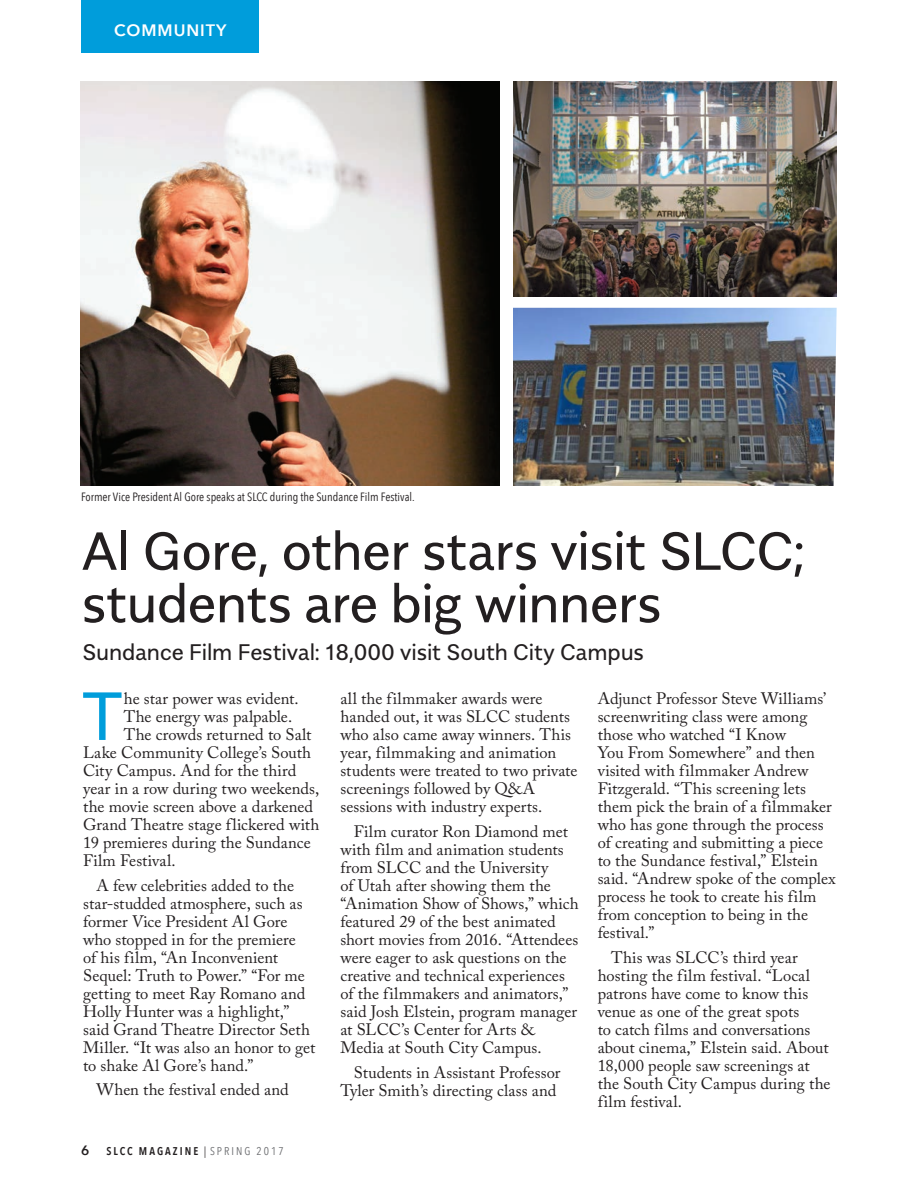
<style>
.page{position:relative;width:918px;height:1188px;background:#fff}
.page>*{position:absolute;margin:0;border:0;box-sizing:border-box;transform-origin:0 0}
.t1{font:67.95px "Alergia Normal";color:#009ddb}
.t2{font:53.4px/52.5px "Alergia Normal";letter-spacing:-.015em;color:#231f20}
.t3{font:22.5px "Alergia Normal";letter-spacing:-.005em;color:#231f20}
.t4{font:16.5px/18px "Adobe Caslon Pro";color:#231f20}
.t5{font:600 16.5px "Avenir Next";letter-spacing:.06em;color:#fff}
.t6{font:600 13.5px "Avenir Next";color:#231f20}
.t7{font:12px "Avenir Next Condensed";color:#231f20}
.t8{font:600 11.25px "Avenir Next Condensed";letter-spacing:.18em;color:#231f20}
.s1{font-family:"Adobe Caslon Pro";font-weight:400}
.s2{font-weight:400;color:#6c6d70}
</style>
<div class="page">
<div style="left:81px;top:0;width:178px;height:53px;background:#009ddb"></div>
<img style="left:81px;top:81px;width:419px;height:405px">
<img style="left:513px;top:308px;width:324px;height:178px">
<img style="left:513px;top:81px;width:324px;height:216px">
<p class="t5" style="left:114px;top:16px;width:114px">COMMUNITY</p>
<p class="t7" style="left:81px;top:486px;width:335px">Former Vice President Al Gore speaks at SLCC during the Sundance Film Festival.</p>
<p class="t2" style="left:82px;top:520px;width:725px">Al Gore, other stars visit SLCC; students are big winners</p>
<p class="t3" style="left:82px;top:635px;width:563px">Sundance Film Festival: 18,000 visit South City Campus</p>
<p class="t1" style="left:82px;top:664px;width:42px">T</p>
<p class="t4" style="left:124px;top:689px;width:176px">he star power was evident.</p>
<p class="t4" style="left:124px;top:707px;width:170px">The energy was palpable.</p>
<p class="t4" style="left:124px;top:725px;width:189px">The crowds returned to Salt</p>
<p class="t4" style="left:83px;top:743px;width:230px">Lake Community College’s South</p>
<p class="t4" style="left:83px;top:761px;width:215px">City Campus. And for the third</p>
<p class="t4" style="left:83px;top:779px;width:238px">year in a row during two weekends,</p>
<p class="t4" style="left:83px;top:797px;width:232px">the movie screen above a darkened</p>
<p class="t4" style="left:83px;top:815px;width:238px">Grand Theatre stage flickered with</p>
<p class="t4" style="left:83px;top:833px;width:229px">19 premieres during the Sundance</p>
<p class="t4" style="left:83px;top:851px;width:94px">Film Festival.</p>
<p class="t4" style="left:83px;top:876px;width:234px;text-indent:13px">A few celebrities added to the star-studded atmosphere, such as former Vice President Al Gore who stopped in for the premiere<br>of his film, “An Inconvenient<br>Sequel: Truth to Power.” “For me getting to meet Ray Romano and<br>Holly Hunter was a highlight,” said Grand Theatre Director Seth<br>Miller. “It was also an honor to get to shake Al Gore’s hand.”</p>
<p class="t4" style="left:97px;top:1081px;width:194px">When the festival ended and</p>
<p class="t6" style="left:81px;top:1139px;width:10px">6</p>
<p class="t8" style="left:106px;top:1141px;width:179px">SLCC MAGAZINE <span class="s1">|</span> <span class="s2">SPRING 2017</span></p>
<p class="t4" style="left:340px;top:689px;width:239px">all the filmmaker awards were handed out, it was SLCC students who also came away winners. This year, filmmaking and animation students were treated to two private screenings followed by Q&amp;A sessions with industry experts.</p>
<p class="t4" style="left:340px;top:822px;width:240px;text-indent:13px">Film curator Ron Diamond met with film and animation students from SLCC and the University<br>of Utah after showing them the “Animation Show of Shows,” which featured 29 of the best animated short movies from 2016. “Attendees were eager to ask questions on the creative and technical experiences of the filmmakers and animators,” said Josh Elstein, program manager at SLCC’s Center for Arts &amp;<br>Media at South City Campus.</p>
<p class="t4" style="left:340px;top:1063px;width:221px;text-align:right">Students in Assistant Professor<br>Tyler Smith’s directing class and</p>
<p class="t4" style="left:598px;top:689px;width:239px">Adjunct Professor Steve Williams’ screenwriting class were among those who watched “I Know<br>You From Somewhere” and then visited with filmmaker Andrew<br>Fitzgerald. “This screening lets them pick the brain of a filmmaker who has gone through the process of creating and submitting a piece to the Sundance festival,” Elstein said. “Andrew spoke of the complex process he took to create his film from conception to being in the festival.”</p>
<p class="t4" style="left:598px;top:948px;width:234px;text-indent:13px">This was SLCC’s third year hosting the film festival. “Local patrons have come to know this venue as one of the great spots<br>to catch films and conversations about cinema,” Elstein said. About<br>18,000 people saw screenings at the South City Campus during the film festival.</p>
</div>
